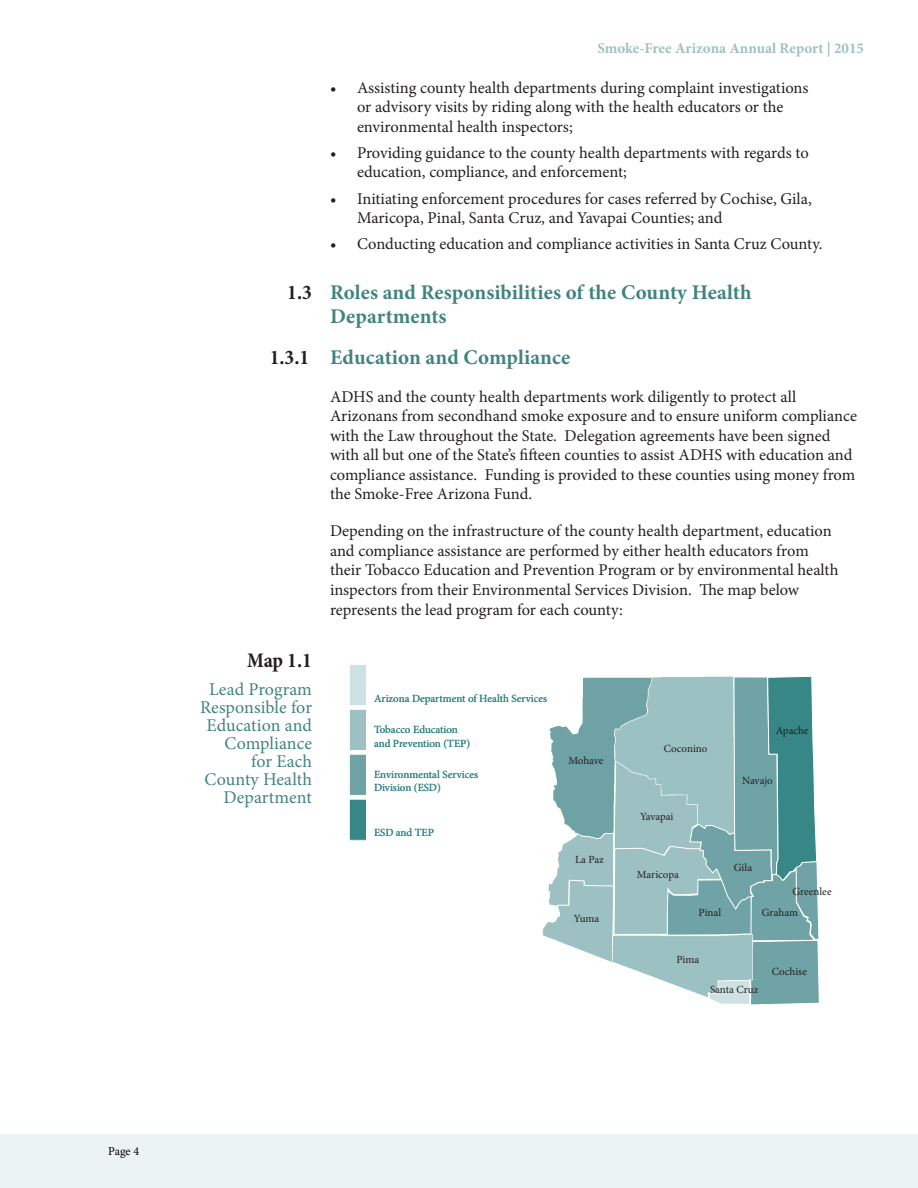
<style>
.page{position:relative;width:918px;height:1188px;background:#fff}
.page>*{position:absolute;margin:0;border:0;box-sizing:border-box;transform-origin:0 0}
.t1{font:700 20.85px/23.9px "Minion Pro";letter-spacing:.005em;color:#418381}
.t2{font:700 condensed 20.85px "Minion Pro";color:#231f20}
.t3{font:18px/18px "Minion Pro";letter-spacing:.005em;color:#418381;text-align:right}
.t4{font:16.5px/19.5px "Minion Pro";color:#231f20}
.t5{font:700 15px "Minion Pro";color:#a0c1c0}
.t6{font:12px "Minion Pro";color:#000}
.t7{font:10.95px/13.2px "Minion Pro";color:#378787}
.t8{font:10.95px "Minion Pro";color:#231f20}
</style>
<div class="page">
<div style="left:0;top:1134px;width:918px;height:54px;background:#ecf3f3"></div>
<svg style="left:542px;top:676px;width:277px;height:329px"></svg>
<div style="left:349px;top:664px;width:18px;height:42px;background:#cee2e5"></div>
<div style="left:349px;top:664px;width:18px;height:42px;border:1px solid #fff"></div>
<div style="left:349px;top:709px;width:18px;height:41px;background:#9dc1c2"></div>
<div style="left:349px;top:709px;width:18px;height:42px;border:1px solid #fff"></div>
<div style="left:349px;top:754px;width:18px;height:41px;background:#6fa3a6"></div>
<div style="left:349px;top:754px;width:18px;height:42px;border:1px solid #fff"></div>
<div style="left:349px;top:799px;width:18px;height:41px;background:#378787"></div>
<div style="left:349px;top:799px;width:18px;height:42px;border:1px solid #fff"></div>
<p class="t6" style="left:108px;top:1143px;width:33px">Page 4</p>
<p class="t2" style="left:287px;top:278px;width:26px">1.3</p>
<p class="t2" style="left:270px;top:343px;width:41px">1.3.1</p>
<p class="t2" style="left:247px;top:646px;width:66px">Map 1.1</p>
<p class="t3" style="left:200px;top:680px;width:113px">Lead Program<br>Responsible for<br>Education and<br>Compliance for Each<br>County Health<br>Department</p>
<p class="t5" style="left:597px;top:37px;width:268px">Smoke-Free Arizona Annual Report | 2015</p>
<p class="t4" style="left:357px;top:78px;width:453px;text-indent:-27px">• Assisting county health departments during complaint investigations or advisory visits by riding along with the health educators or the environmental health inspectors;</p>
<p class="t4" style="left:357px;top:143px;width:453px;text-indent:-27px">• Providing guidance to the county health departments with regards to education, compliance, and enforcement;</p>
<p class="t4" style="left:357px;top:189px;width:456px;text-indent:-27px">• Initiating enforcement procedures for cases referred by Cochise, Gila,<br>Maricopa, Pinal, Santa Cruz, and Yavapai Counties; and</p>
<p class="t4" style="left:330px;top:234px;width:494px">• Conducting education and compliance activities in Santa Cruz County.</p>
<p class="t1" style="left:330px;top:280px;width:423px">Roles and Responsibilities of the County Health<br>Departments</p>
<p class="t1" style="left:330px;top:346px;width:242px">Education and Compliance</p>
<p class="t4" style="left:330px;top:387px;width:529px">ADHS and the county health departments work diligently to protect all Arizonans from secondhand smoke exposure and to ensure uniform compliance with the Law throughout the State. Delegation agreements have been signed with all but one of the State’s fifteen counties to assist ADHS with education and compliance assistance. Funding is provided to these counties using money from the Smoke-Free Arizona Fund.</p>
<p class="t4" style="left:330px;top:522px;width:510px">Depending on the infrastructure of the county health department, education and compliance assistance are performed by either health educators from their Tobacco Education and Prevention Program or by environmental health inspectors from their Environmental Services Division. The map below represents the lead program for each county:</p>
<p class="t7" style="left:374px;top:692px;width:175px">Arizona Department of Health Services</p>
<p class="t7" style="left:374px;top:723px;width:98px">Tobacco Education and Prevention (TEP)</p>
<p class="t7" style="left:374px;top:768px;width:106px">Environmental Services<br>Division (ESD)</p>
<p class="t7" style="left:374px;top:826px;width:61px">ESD and TEP</p>
<p class="t8" style="left:568px;top:753px;width:37px">Mohave</p>
<p class="t8" style="left:575px;top:852px;width:30px">La Paz</p>
<p class="t8" style="left:574px;top:911px;width:27px">Yuma</p>
<p class="t8" style="left:664px;top:742px;width:45px">Coconino</p>
<p class="t8" style="left:640px;top:810px;width:35px">Yavapai</p>
<p class="t8" style="left:637px;top:867px;width:44px">Maricopa</p>
<p class="t8" style="left:776px;top:723px;width:34px">Apache</p>
<p class="t8" style="left:742px;top:773px;width:32px">Navajo</p>
<p class="t8" style="left:734px;top:860px;width:20px">Gila</p>
<p class="t8" style="left:792px;top:884px;width:41px">Greenlee</p>
<p class="t8" style="left:699px;top:905px;width:24px">Pinal</p>
<p class="t8" style="left:762px;top:905px;width:38px">Graham</p>
<p class="t8" style="left:677px;top:952px;width:24px">Pima</p>
<p class="t8" style="left:710px;top:982px;width:50px">Santa Cruz</p>
<p class="t8" style="left:772px;top:964px;width:37px">Cochise</p>
</div>
